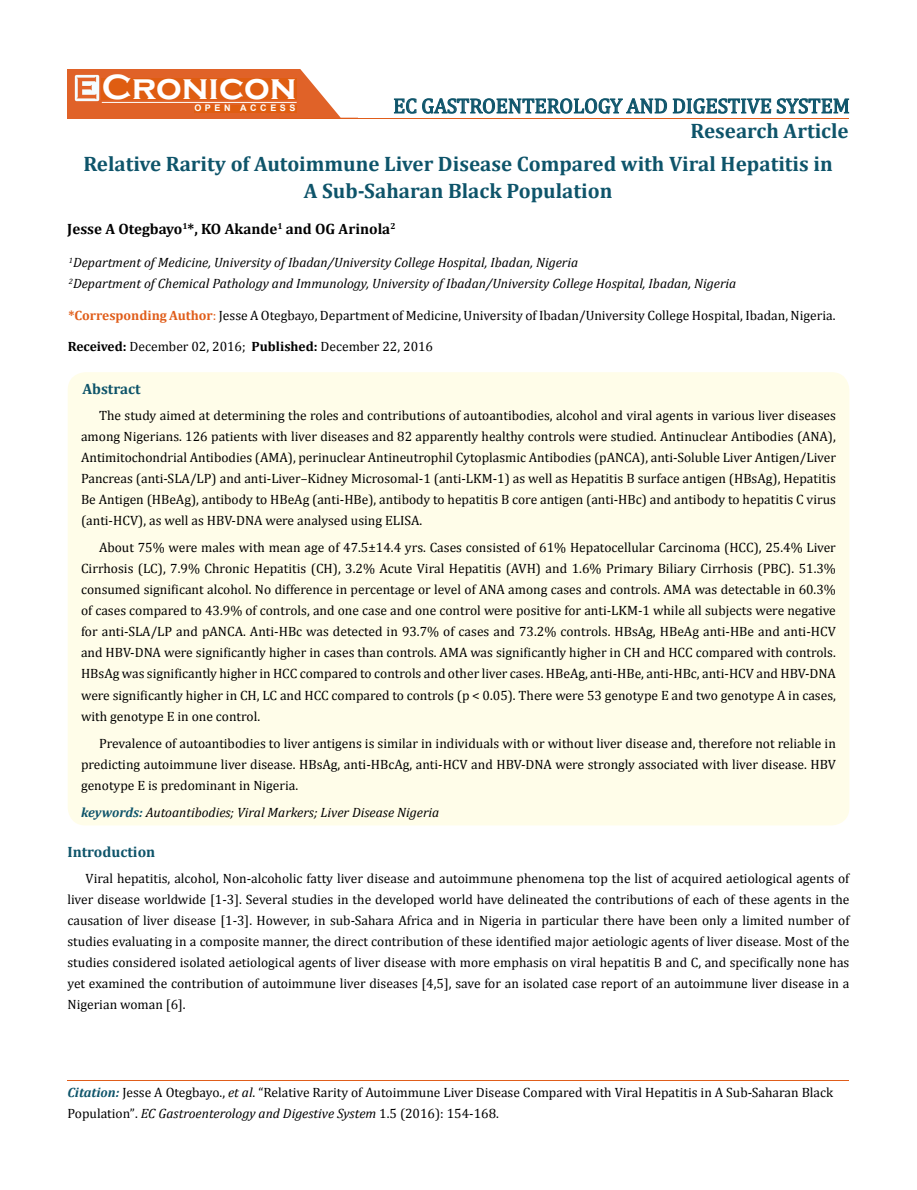
<style>
.page{position:relative;width:917px;height:1190px;background:#fff}
.page>*{position:absolute;margin:0;border:0;box-sizing:border-box;transform-origin:0 0}
.t1{font:700 36px "Copperplate Gothic";color:#fff}
.t2{font:700 21px/33.8px "Cambria";color:#0e546a}
.t3{font:21px "Cambria";color:#0e546a}
.t4{font:700 15px "Cambria";color:#000}
.t5{font:700 15px "Cambria";color:#0e546a}
.t6{font:13.5px/21px "Cambria";color:#000;text-align:justify}
.t7{font:italic 13.5px/21px "Cambria";color:#000}
.t8{font:700 9px "Arial";letter-spacing:.4em;color:#fff}
.s1{font-weight:700;color:#e05d1a}
.s2{color:#e05d1a}
.s3{font-weight:700}
.s4{font-weight:700;color:#0e546a}
.s5{font-weight:700;font-style:italic;color:#0e546a}
.s6{font-style:italic}
.s7{font-size:13.35px}
</style>
<div class="page">
<div style="left:67px;top:70px;width:290px;height:49px;background:#e06228"></div>
<img style="left:75px;top:75px;width:24px;height:26px">
<div style="left:102px;top:79px;width:195px;height:21px;background:#df5d11"></div>
<div style="left:194px;top:105px;width:103px;height:7px;background:#df5d11"></div>
<svg style="left:300px;top:69px;width:549px;height:49px"></svg>
<hr style="left:102px;top:102px;width:194px;height:1px;background:#fff">
<hr style="left:279px;top:118px;width:569px;height:1px;background:#e05d1a">
<hr style="left:67px;top:1080px;width:782px;height:1px;background:#e05d1a">
<div style="left:68px;top:372px;width:781px;height:453px;background:#fffde9;border-radius:18px"></div>
<h1 class="t1" style="left:102px;top:68px;width:196px">Cronicon</h1>
<p class="t8" style="left:194px;top:102px;width:103px">OPEN ACCESS</p>
<h2 class="t3" style="left:393px;top:93px;width:458px">EC GASTROENTEROLOGY AND DIGESTIVE SYSTEM</h2>
<h2 class="t2" style="left:83px;top:113px;width:767px;text-indent:607px">Research Article<br>Relative Rarity of Autoimmune Liver Disease Compared with Viral Hepatitis in</h2>
<h2 class="t2" style="left:304px;top:174px;width:310px">A Sub-Saharan Black Population</h2>
<p class="t4" style="left:67px;top:218px;width:330px">Jesse A Otegbayo<sup>1</sup>*, KO Akande<sup>1</sup> and OG Arinola<sup>2</sup></p>
<p class="t7" style="left:69px;top:251px;width:669px"><sup>1</sup>Department of Medicine, University of Ibadan/University College Hospital, Ibadan, Nigeria<br><sup>2</sup>Department of Chemical Pathology and Immunology, University of Ibadan/University College Hospital, Ibadan, Nigeria</p>
<p class="t6" style="left:68px;top:304px;width:768px"><span class="s1">*Corresponding Author</span><span class="s2">:</span> Jesse A Otegbayo, Department of Medicine, University of Ibadan/University College Hospital, Ibadan, Nigeria.</p>
<p class="t6" style="left:68px;top:336px;width:367px"><span class="s3">Received:</span> December 02, 2016; <span class="s3">Published:</span> December 22, 2016</p>
<p class="t5" style="left:82px;top:378px;width:60px">Abstract</p>
<p class="t6" style="left:81px;top:404px;width:756px;text-indent:18px">The study aimed at determining the roles and contributions of autoantibodies, alcohol and viral agents in various liver diseases among Nigerians. 126 patients with liver diseases and 82 apparently healthy controls were studied. Antinuclear Antibodies (ANA), Antimitochondrial Antibodies (AMA), perinuclear Antineutrophil Cytoplasmic Antibodies (pANCA), anti-Soluble Liver Antigen/Liver Pancreas (anti-SLA/LP) and anti-Liver–Kidney Microsomal-1 (anti-LKM-1) as well as Hepatitis B surface antigen (HBsAg), Hepatitis Be Antigen (HBeAg), antibody to HBeAg (anti-HBe), antibody to hepatitis B core antigen (anti-HBc) and antibody to hepatitis C virus (anti-HCV), as well as HBV-DNA were analysed using ELISA.</p>
<p class="t6" style="left:81px;top:537px;width:756px;text-indent:18px">About 75% were males with mean age of 47.5±14.4 yrs. Cases consisted of 61% Hepatocellular Carcinoma (HCC), 25.4% Liver Cirrhosis (LC), 7.9% Chronic Hepatitis (CH), 3.2% Acute Viral Hepatitis (AVH) and 1.6% Primary Biliary Cirrhosis (PBC). 51.3% consumed significant alcohol. No difference in percentage or level of ANA among cases and controls. AMA was detectable in 60.3% of cases compared to 43.9% of controls, and one case and one control were positive for anti-LKM-1 while all subjects were negative for anti-SLA/LP and pANCA. Anti-HBc was detected in 93.7% of cases and 73.2% controls. HBsAg, HBeAg anti-HBe and anti-HCV and HBV-DNA were significantly higher in cases than controls. AMA was significantly higher in CH and HCC compared with controls.<br>HBsAg was significantly higher in HCC compared to controls and other liver cases. HBeAg, anti-HBe, anti-HBc, anti-HCV and HBV-DNA were significantly higher in CH, LC and HCC compared to controls (p &lt; 0.05). There were 53 genotype E and two genotype A in cases, with genotype E in one control.</p>
<p class="t6" style="left:81px;top:732px;width:756px;text-indent:18px">Prevalence of autoantibodies to liver antigens is similar in individuals with or without liver disease and, therefore not reliable in predicting autoimmune liver disease. HBsAg, anti-HBcAg, anti-HCV and HBV-DNA were strongly associated with liver disease. HBV genotype E is predominant in Nigeria.</p>
<p class="t7" style="left:81px;top:801px;width:360px"><span class="s4">keywords:</span> Autoantibodies; Viral Markers; Liver Disease Nigeria</p>
<p class="t5" style="left:67px;top:841px;width:89px">Introduction</p>
<p class="t6" style="left:67px;top:867px;width:783px;text-indent:18px">Viral hepatitis, alcohol, Non-alcoholic fatty liver disease and autoimmune phenomena top the list of acquired aetiological agents of liver disease worldwide [1-3]. Several studies in the developed world have delineated the contributions of each of these agents in the causation of liver disease [1-3]. However, in sub-Sahara Africa and in Nigeria in particular there have been only a limited number of studies evaluating in a composite manner, the direct contribution of these identified major aetiologic agents of liver disease. Most of the studies considered isolated aetiological agents of liver disease with more emphasis on viral hepatitis B and C, and specifically none has yet examined the contribution of autoimmune liver diseases [4,5], save for an isolated case report of an autoimmune liver disease in a Nigerian woman [6].</p>
<p class="t6" style="left:67px;top:1081px;width:767px"><span class="s5">Citation:</span> Jesse A Otegbayo., <span class="s6">et al</span>. “Relative Rarity of Autoimmune Liver Disease Compared with Viral Hepatitis in A Sub-Saharan Black<br>Population”<span class="s7">.</span> <span class="s6">EC Gastroenterology and Digestive System</span> <span class="s7">1</span>.5 (2016): 154-168.</p>
</div>
